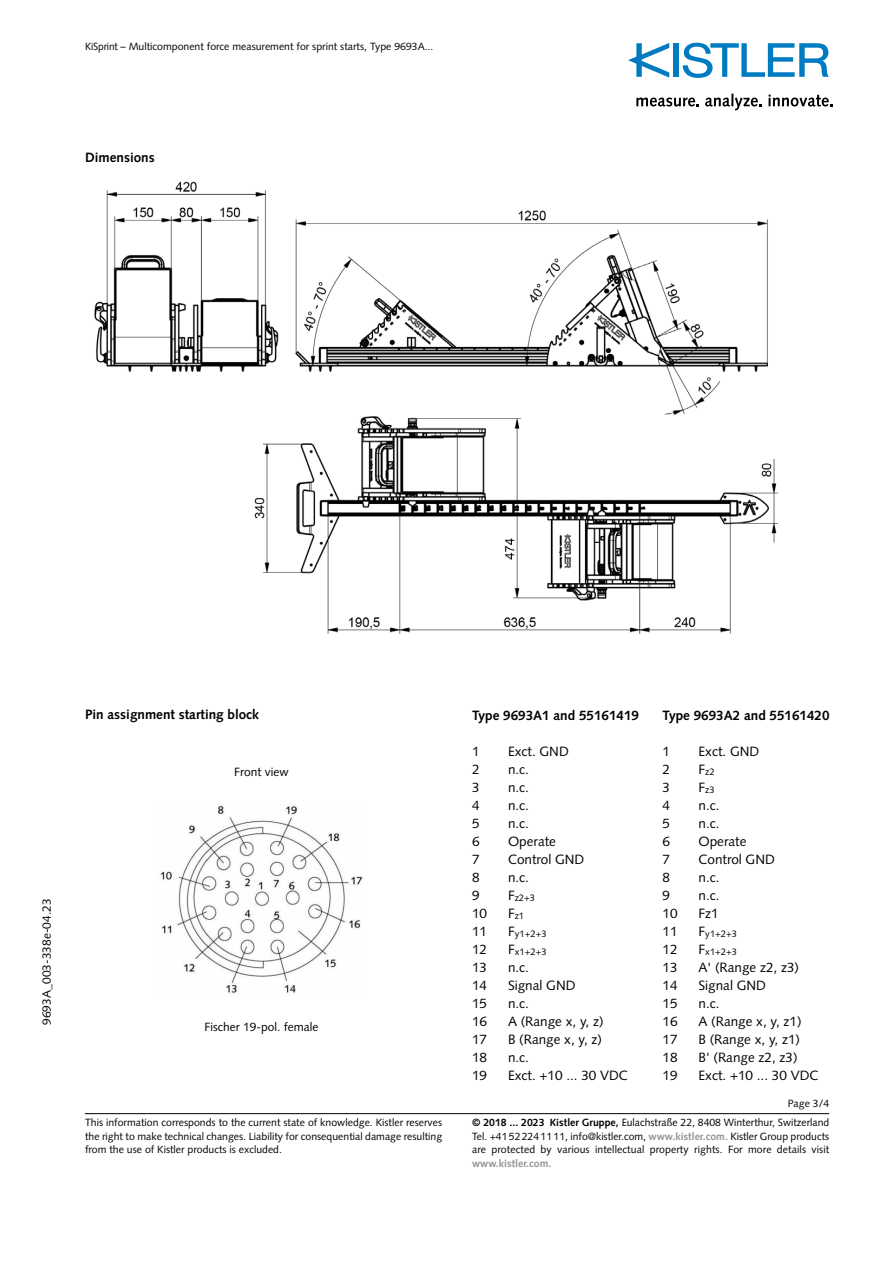
<style>
.page{position:relative;width:893px;height:1263px;background:#fff}
.page>*{position:absolute;margin:0;border:0;box-sizing:border-box;transform-origin:0 0}
.t1{font:13.5px "Syntax LT Std";color:#000}
.t2{font:700 13.5px "Syntax LT Std";color:#000}
.t3{font:12px "Syntax LT Std";color:#000}
.t4{font:10.5px/13.5px "Syntax LT Std";color:#000;text-align:justify}
.t5{font:10.5px "Syntax LT Std";color:#000;scale:.96 1}
.t6{font:700 10.5px "Syntax LT Std";color:#929395}
.t7{font:9.45px "Syntax LT Std";color:#000}
.s1{font-size:13.5px}
.s2{font-weight:700}
.s3{font-weight:700;color:#929395}
</style>
<div class="page">
<hr style="left:85px;top:1113px;width:744px;height:1px;background:#000">
<div style="left:673px;top:43px;width:6px;height:34px;background:#007bc2"></div>
<svg style="left:683px;top:43px;width:146px;height:35px"></svg>
<svg style="left:628px;top:43px;width:41px;height:35px"></svg>
<svg style="left:636px;top:98px;width:63px;height:9px"></svg>
<svg style="left:705px;top:94px;width:57px;height:16px"></svg>
<svg style="left:768px;top:95px;width:65px;height:12px"></svg>
<img style="left:160px;top:805px;width:203px;height:189px">
<img style="left:94px;top:181px;width:685px;height:453px">
<p class="t5" style="left:85px;top:41px;width:364px">KiSprint – Multicomponent force measurement for sprint starts, Type 9693A...</p>
<p class="t2" style="left:85px;top:150px;width:71px">Dimensions</p>
<p class="t3" style="left:39px;top:1025px;width:128px;rotate:-90deg">9693A_003-338e-04.23</p>
<p class="t2" style="left:85px;top:707px;width:175px">Pin assignment starting block</p>
<p class="t2" style="left:472px;top:708px;width:169px">Type 9693A1 and 55161419</p>
<p class="t1" style="left:472px;top:743px;width:9px">1</p>
<p class="t1" style="left:508px;top:743px;width:62px">Exct. GND</p>
<p class="t1" style="left:472px;top:761px;width:9px">2</p>
<p class="t1" style="left:508px;top:761px;width:23px">n.c.</p>
<p class="t1" style="left:472px;top:779px;width:9px">3</p>
<p class="t1" style="left:508px;top:779px;width:23px">n.c.</p>
<p class="t1" style="left:472px;top:797px;width:9px">4</p>
<p class="t1" style="left:508px;top:797px;width:23px">n.c.</p>
<p class="t1" style="left:472px;top:815px;width:9px">5</p>
<p class="t1" style="left:508px;top:815px;width:23px">n.c.</p>
<p class="t1" style="left:472px;top:833px;width:9px">6</p>
<p class="t1" style="left:508px;top:833px;width:50px">Operate</p>
<p class="t1" style="left:472px;top:851px;width:9px">7</p>
<p class="t1" style="left:508px;top:851px;width:78px">Control GND</p>
<p class="t1" style="left:472px;top:869px;width:9px">8</p>
<p class="t1" style="left:508px;top:869px;width:23px">n.c.</p>
<p class="t1" style="left:472px;top:887px;width:9px">9</p>
<p class="t7" style="left:508px;top:892px;width:29px"><span class="s1">F</span>z2+3</p>
<p class="t1" style="left:472px;top:905px;width:17px">10</p>
<p class="t7" style="left:508px;top:910px;width:18px"><span class="s1">F</span>z1</p>
<p class="t1" style="left:472px;top:923px;width:17px">11</p>
<p class="t7" style="left:508px;top:928px;width:40px"><span class="s1">F</span>y1+2+3</p>
<p class="t1" style="left:472px;top:941px;width:17px">12</p>
<p class="t7" style="left:508px;top:946px;width:40px"><span class="s1">F</span>x1+2+3</p>
<p class="t1" style="left:472px;top:959px;width:17px">13</p>
<p class="t1" style="left:508px;top:959px;width:23px">n.c.</p>
<p class="t1" style="left:472px;top:977px;width:17px">14</p>
<p class="t1" style="left:508px;top:977px;width:69px">Signal GND</p>
<p class="t1" style="left:472px;top:995px;width:17px">15</p>
<p class="t1" style="left:508px;top:995px;width:23px">n.c.</p>
<p class="t1" style="left:472px;top:1013px;width:17px">16</p>
<p class="t1" style="left:508px;top:1013px;width:97px">A (Range x, y, z)</p>
<p class="t1" style="left:472px;top:1031px;width:17px">17</p>
<p class="t1" style="left:508px;top:1031px;width:96px">B (Range x, y, z)</p>
<p class="t1" style="left:472px;top:1049px;width:17px">18</p>
<p class="t1" style="left:508px;top:1049px;width:23px">n.c.</p>
<p class="t1" style="left:472px;top:1067px;width:17px">19</p>
<p class="t1" style="left:508px;top:1067px;width:121px">Exct. +10 ... 30 VDC</p>
<p class="t3" style="left:234px;top:764px;width:56px">Front view</p>
<p class="t3" style="left:204px;top:1020px;width:116px">Fischer 19-pol. female</p>
<p class="t2" style="left:662px;top:708px;width:169px">Type 9693A2 and 55161420</p>
<p class="t1" style="left:662px;top:743px;width:9px">1</p>
<p class="t1" style="left:698px;top:743px;width:62px">Exct. GND</p>
<p class="t1" style="left:662px;top:761px;width:9px">2</p>
<p class="t7" style="left:698px;top:766px;width:18px"><span class="s1">F</span>z2</p>
<p class="t1" style="left:662px;top:779px;width:9px">3</p>
<p class="t7" style="left:698px;top:784px;width:18px"><span class="s1">F</span>z3</p>
<p class="t1" style="left:662px;top:797px;width:9px">4</p>
<p class="t1" style="left:698px;top:797px;width:23px">n.c.</p>
<p class="t1" style="left:662px;top:815px;width:9px">5</p>
<p class="t1" style="left:698px;top:815px;width:23px">n.c.</p>
<p class="t1" style="left:662px;top:833px;width:9px">6</p>
<p class="t1" style="left:698px;top:833px;width:50px">Operate</p>
<p class="t1" style="left:662px;top:851px;width:9px">7</p>
<p class="t1" style="left:698px;top:851px;width:78px">Control GND</p>
<p class="t1" style="left:662px;top:869px;width:9px">8</p>
<p class="t1" style="left:698px;top:869px;width:23px">n.c.</p>
<p class="t1" style="left:662px;top:887px;width:9px">9</p>
<p class="t1" style="left:698px;top:887px;width:23px">n.c.</p>
<p class="t1" style="left:662px;top:905px;width:17px">10</p>
<p class="t1" style="left:698px;top:905px;width:22px">Fz1</p>
<p class="t1" style="left:662px;top:923px;width:17px">11</p>
<p class="t7" style="left:698px;top:928px;width:40px"><span class="s1">F</span>y1+2+3</p>
<p class="t1" style="left:662px;top:941px;width:17px">12</p>
<p class="t7" style="left:698px;top:946px;width:40px"><span class="s1">F</span>x1+2+3</p>
<p class="t1" style="left:662px;top:959px;width:17px">13</p>
<p class="t1" style="left:698px;top:959px;width:102px">A' (Range z2, z3)</p>
<p class="t1" style="left:662px;top:977px;width:17px">14</p>
<p class="t1" style="left:698px;top:977px;width:69px">Signal GND</p>
<p class="t1" style="left:662px;top:995px;width:17px">15</p>
<p class="t1" style="left:698px;top:995px;width:23px">n.c.</p>
<p class="t1" style="left:662px;top:1013px;width:17px">16</p>
<p class="t1" style="left:698px;top:1013px;width:105px">A (Range x, y, z1)</p>
<p class="t1" style="left:662px;top:1031px;width:17px">17</p>
<p class="t1" style="left:698px;top:1031px;width:103px">B (Range x, y, z1)</p>
<p class="t1" style="left:662px;top:1049px;width:17px">18</p>
<p class="t1" style="left:698px;top:1049px;width:101px">B' (Range z2, z3)</p>
<p class="t1" style="left:662px;top:1067px;width:17px">19</p>
<p class="t1" style="left:698px;top:1067px;width:121px">Exct. +10 ... 30 VDC</p>
<p class="t4" style="left:788px;top:1097px;width:43px">Page 3/4</p>
<p class="t4" style="left:85px;top:1116px;width:359px">This information corresponds to the current state of knowledge. Kistler reserves the right to make technical changes. Liability for consequential damage resulting from the use of Kistler products is excluded.</p>
<p class="t4" style="left:472px;top:1116px;width:359px"><span class="s2">© 2018 ... 2023 Kistler Gruppe,</span> Eulachstraße 22, 8408 Winterthur, Switzerland Tel. +41 52 224 11 11, info@kistler.com, <span class="s3">www.kistler.com.</span> Kistler Group products are protected by various intellectual property rights. For more details visit</p>
<p class="t6" style="left:472px;top:1157px;width:81px">www.kistler.com.</p>
</div>
